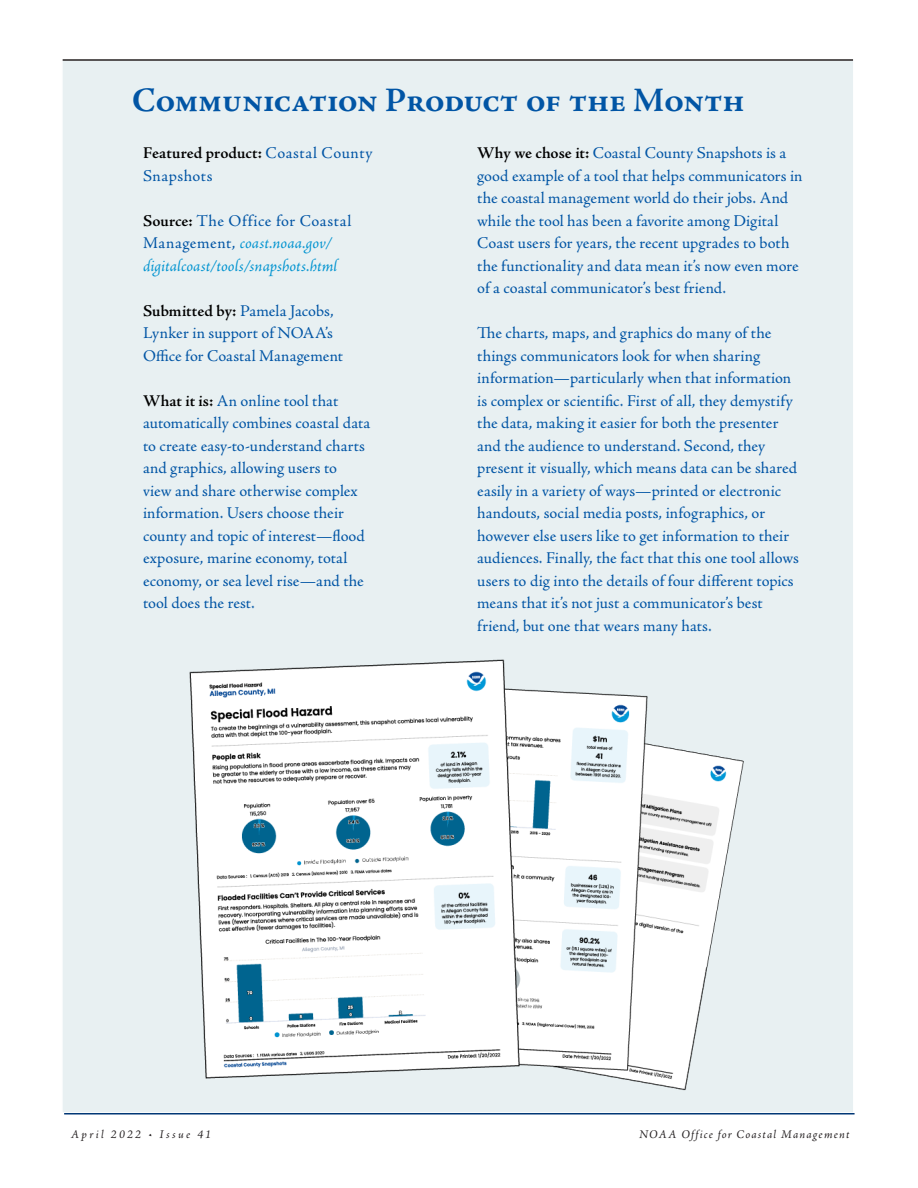
<style>
.page{position:relative;width:918px;height:1188px;background:#fff}
.page>*{position:absolute;margin:0;border:0;box-sizing:border-box;transform-origin:0 0}
.t1{font:700 34.5px "Adobe Jenson Pro";letter-spacing:-.02em;color:#0155a5}
.t2{font:16.5px/22.5px "Adobe Jenson Pro";letter-spacing:.005em;color:#0155a5}
.t3{font:italic 16.5px/22.5px "Adobe Jenson Pro";color:#0093d0}
.t4{font:16.5px/22.5px "Adobe Jenson Pro";letter-spacing:.03em;color:#0155a5}
.t5{font:italic 12px "Adobe Jenson Pro";letter-spacing:.1em;color:#231f20}
.t6{font:italic 12px "Adobe Jenson Pro";letter-spacing:.195em;color:#231f20}
.s1{font-weight:600;color:#000}
.s2{font-weight:600;font-style:normal;color:#000}
.s3{font-style:normal;color:#0155a5}
</style>
<div class="page">
<div style="left:61px;top:59px;width:794px;height:1055px;background:#e8f0f2;border:2px solid #fff"></div>
<hr style="left:64px;top:1113px;width:791px;height:2px;background:#013775">
<hr style="left:63px;top:59px;width:790px;height:2px;background:#231f20">
<img style="left:145px;top:659px;width:625px;height:456px">
<h1 class="t1" style="left:132px;top:81px;width:614px">Communication Product of the Month</h1>
<p class="t4" style="left:143px;top:142px;width:231px"><span class="s1">Featured product:</span> Coastal County<br>Snapshots</p>
<p class="t3" style="left:143px;top:210px;width:210px"><span class="s2">Source:</span> <span class="s3">The Office for Coastal<br>Management,</span> coast.noaa.gov/ digitalcoast/tools/snapshots.html</p>
<p class="t2" style="left:143px;top:300px;width:202px"><span class="s1">Submitted by:</span> Pamela Jacobs,<br>Lynker in support of NOAA’s<br>Office for Coastal Management</p>
<p class="t2" style="left:143px;top:390px;width:229px"><span class="s1">What it is:</span> An online tool that automatically combines coastal data to create easy-to-understand charts and graphics, allowing users to<br>view and share otherwise complex information. Users choose their county and topic of interest—flood exposure, marine economy, total economy, or sea level rise—and the tool does the rest.</p>
<p class="t2" style="left:477px;top:142px;width:327px"><span class="s1">Why we chose it:</span> Coastal County Snapshots is a good example of a tool that helps communicators in the coastal management world do their jobs. And while the tool has been a favorite among Digital Coast users for years, the recent upgrades to both the functionality and data mean it’s now even more of a coastal communicator’s best friend.</p>
<p class="t2" style="left:477px;top:322px;width:323px">The charts, maps, and graphics do many of the things communicators look for when sharing information—particularly when that information is complex or scientific. First of all, they demystify the data, making it easier for both the presenter and the audience to understand. Second, they present it visually, which means data can be shared easily in a variety of ways—printed or electronic handouts, social media posts, infographics, or however else users like to get information to their audiences. Finally, the fact that this one tool allows users to dig into the details of four different topics means that it’s not just a communicator’s best friend, but one that wears many hats.</p>
<p class="t6" style="left:71px;top:1127px;width:142px">April 2022 • Issue 41</p>
<p class="t5" style="left:639px;top:1127px;width:212px">NOAA Office for Coastal Management</p>
</div>
